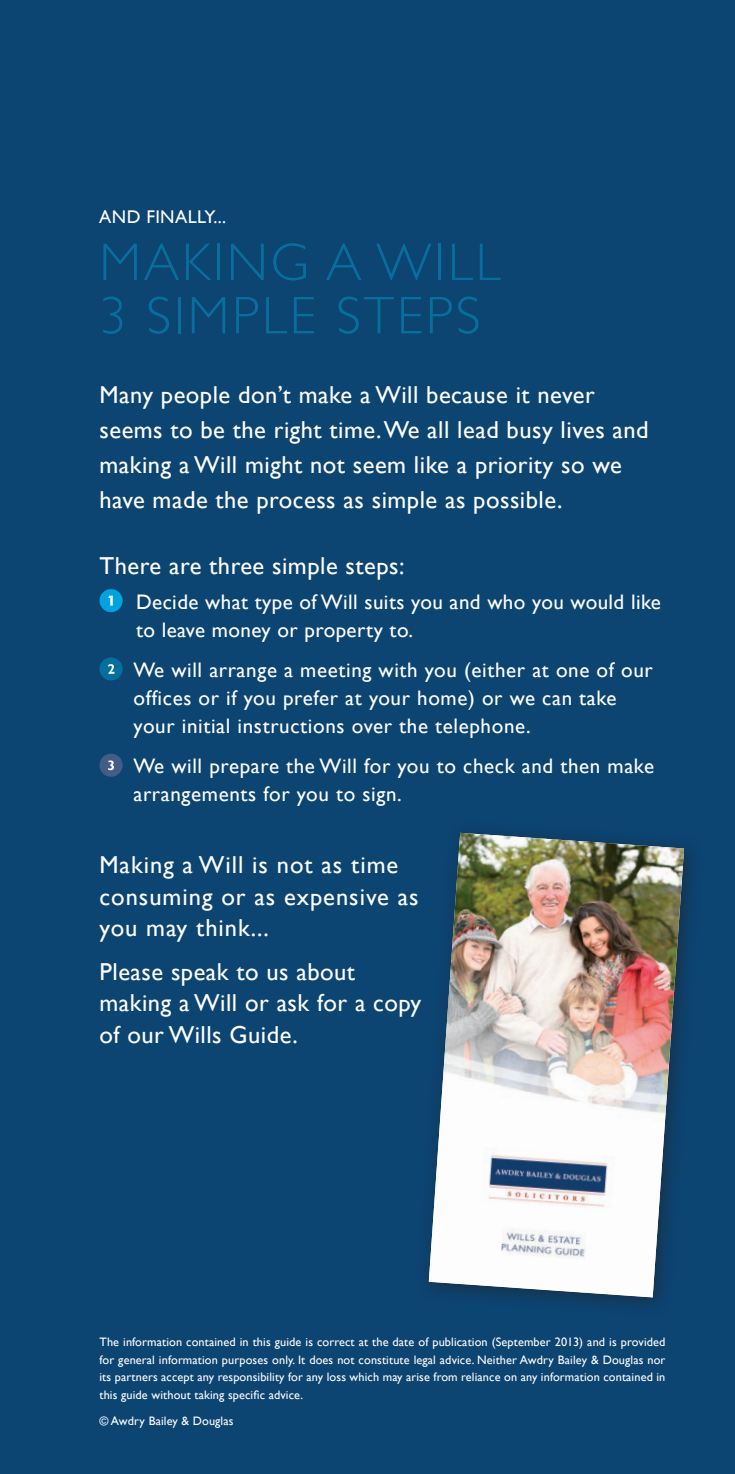
<style>
.page{position:relative;width:735px;height:1474px;background:#fff}
.page>*{position:absolute;margin:0;border:0;box-sizing:border-box;transform-origin:0 0}
.t1{font:300 53.38px/53.4px "Gill Sans";letter-spacing:.05em;color:#076f9d}
.t2{font:24.5px/35px "Gill Sans";letter-spacing:.02em;color:#fff}
.t3{font:24.5px/31.5px "Gill Sans";letter-spacing:.04em;color:#fff}
.t4{font:21px/28px "Gill Sans";letter-spacing:.03em;color:#fff}
.t5{font:18.38px "Gill Sans";letter-spacing:.02em;color:#fff}
.t6{font:12.25px/17.5px "Gill Sans";letter-spacing:.01em;color:#fff;text-align:justify}
</style>
<div class="page">
<div style="left:0;top:0;width:734px;height:1473px;background:#0c4472"></div>
<img style="left:428px;top:832px;width:255px;height:465px">
<div style="left:99px;top:589px;width:23px;height:23px;background:#00a3df;border-radius:50%"></div>
<svg style="left:108px;top:595px;width:5px;height:10px"></svg>
<div style="left:99px;top:657px;width:23px;height:23px;background:#076f9d;border-radius:50%"></div>
<svg style="left:108px;top:664px;width:6px;height:9px"></svg>
<div style="left:99px;top:753px;width:23px;height:23px;background:#435d86;border-radius:50%"></div>
<svg style="left:108px;top:760px;width:6px;height:10px"></svg>
<h3 class="t5" style="left:99px;top:205px;width:128px">AND FINALLY...</h3>
<h1 class="t1" style="left:99px;top:233px;width:402px">MAKING A WILL<br>3 SIMPLE STEPS</h1>
<h2 class="t2" style="left:99px;top:377px;width:550px">Many people don’t make a Will because it never seems to be the right time. We all lead busy lives and making a Will might not seem like a priority so we have made the process as simple as possible.</h2>
<h2 class="t2" style="left:99px;top:547px;width:306px">There are three simple steps:</h2>
<h3 class="t4" style="left:136px;top:587px;width:526px">Decide what type of Will suits you and who you would like to leave money or property to.</h3>
<h3 class="t4" style="left:133px;top:655px;width:520px">We will arrange a meeting with you (either at one of our offices or if you prefer at your home) or we can take your initial instructions over the telephone.</h3>
<h3 class="t4" style="left:133px;top:752px;width:521px">We will prepare the Will for you to check and then make arrangements for you to sign.</h3>
<h2 class="t3" style="left:99px;top:848px;width:320px">Making a Will is not as time consuming or as expensive as you may think...</h2>
<h2 class="t2" style="left:99px;top:955px;width:323px;line-height:31.5px">Please speak to us about making a Will or ask for a copy of our Wills Guide.</h2>
<p class="t6" style="left:99px;top:1332px;width:567px">The information contained in this guide is correct at the date of publication (September 2013) and is provided for general information purposes only. It does not constitute legal advice. Neither Awdry Bailey &amp; Douglas nor its partners accept any responsibility for any loss which may arise from reliance on any information contained in this guide without taking specific advice.</p>
<p class="t6" style="left:99px;top:1412px;width:135px">© Awdry Bailey &amp; Douglas</p>
</div>
